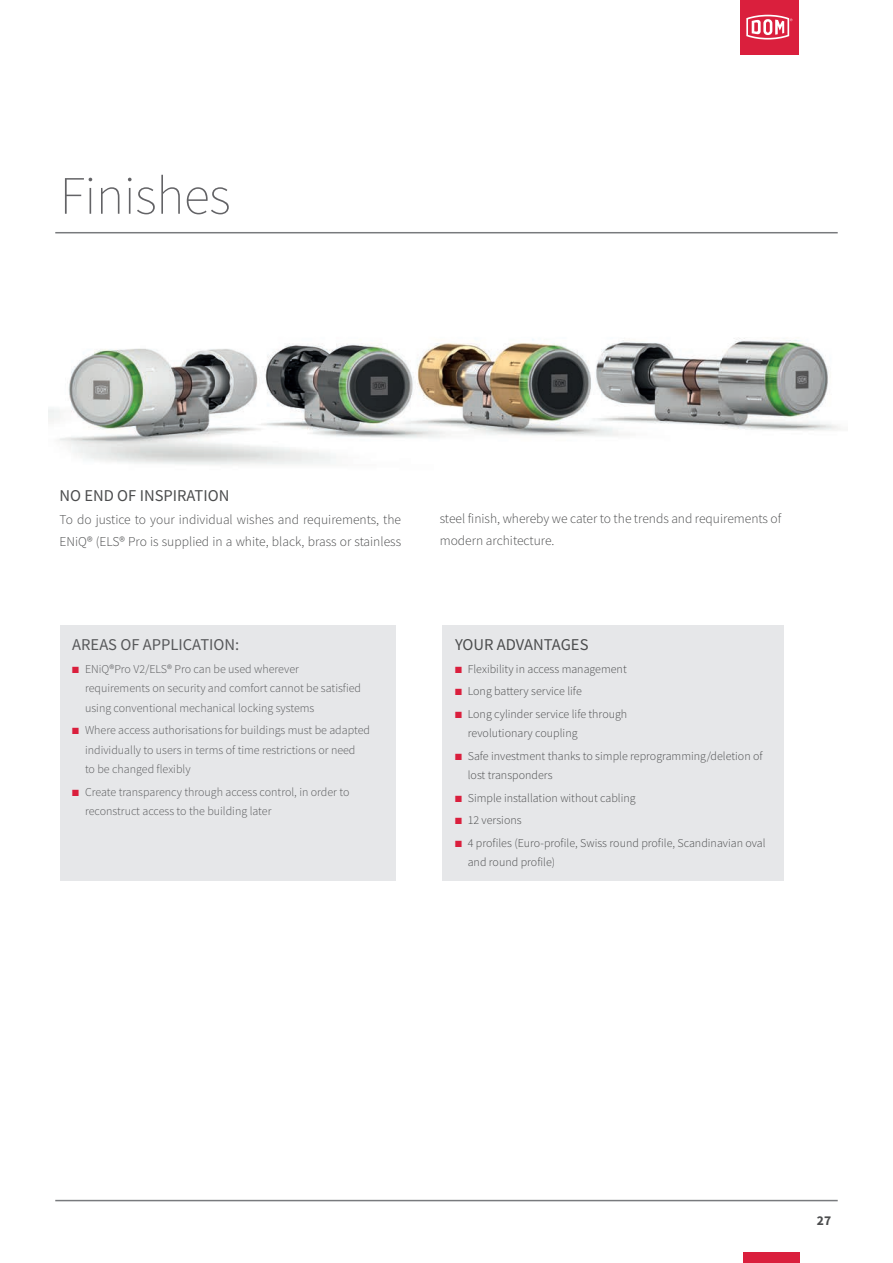
<style>
.page{position:relative;width:893px;height:1263px;background:#fff}
.page>*{position:absolute;margin:0;border:0;box-sizing:border-box;transform-origin:0 0}
.t1{font:200 54px "Source Sans Pro";letter-spacing:-.01em;color:#636366}
.t2{font:16.5px "Source Sans Pro";color:#4b4c4d}
.t3{font:16.5px "Source Sans Pro";color:#57585a}
.t4{font:300 13.5px/22.5px "Source Sans Pro";color:#4b4c4d}
.t5{font:700 13.5px "Source Sans Pro";color:#4b4c4d}
.t6{font:300 12px/19.5px "Source Sans Pro";color:#57585a}
.t7{font:300 12px/19.5px "Source Sans Pro";color:#4b4c4d}
.s1{color:#da1f3d}
</style>
<div class="page">
<div style="left:743px;top:1252px;width:56px;height:11px;background:#da1f3d"></div>
<div style="left:740px;top:0;width:59px;height:54px;background:#da1f3d"></div>
<svg style="left:746px;top:15px;width:46px;height:25px"></svg>
<hr style="left:55px;top:1200px;width:783px;height:1px;background:#787a7d">
<img style="left:48px;top:338px;width:793px;height:127px">
<hr style="left:55px;top:232px;width:783px;height:1px;background:#787a7d">
<div style="left:60px;top:625px;width:335px;height:255px;background:#e6e7e9"></div>
<div style="left:442px;top:625px;width:342px;height:255px;background:#e6e7e9"></div>
<h1 class="t1" style="left:60px;top:163px;width:173px">Finishes</h1>
<h2 class="t2" style="left:60px;top:485px;width:171px">NO END OF INSPIRATION</h2>
<p class="t4" style="left:60px;top:508px;width:343px">To do justice to your individual wishes and requirements, the<br>ENiQ® (ELS® Pro is supplied in a white, black, brass or stainless</p>
<p class="t4" style="left:440px;top:507px;width:343px">steel finish, whereby we cater to the trends and requirements of modern architecture.</p>
<h2 class="t3" style="left:72px;top:634px;width:168px">AREAS OF APPLICATION:</h2>
<p class="t6" style="left:85px;top:659px;width:278px;text-indent:-13px"><span class="s1">■</span> ENiQ®Pro V2/ELS® Pro can be used wherever requirements on security and comfort cannot be satisfied using conventional mechanical locking systems</p>
<p class="t6" style="left:85px;top:720px;width:286px;text-indent:-13px"><span class="s1">■</span> Where access authorisations for buildings must be adapted individually to users in terms of time restrictions or need<br>to be changed flexibly</p>
<p class="t6" style="left:85px;top:782px;width:266px;text-indent:-13px"><span class="s1">■</span> Create transparency through access control, in order to reconstruct access to the building later</p>
<h2 class="t2" style="left:455px;top:634px;width:135px">YOUR ADVANTAGES</h2>
<p class="t7" style="left:455px;top:659px;width:173px"><span class="s1">■</span> Flexibility in access management</p>
<p class="t7" style="left:455px;top:681px;width:128px"><span class="s1">■</span> Long battery service life</p>
<p class="t7" style="left:468px;top:704px;width:161px;text-indent:-13px"><span class="s1">■</span> Long cylinder service life through revolutionary coupling</p>
<p class="t7" style="left:468px;top:746px;width:296px;text-indent:-13px"><span class="s1">■</span> Safe investment thanks to simple reprogramming/deletion of lost transponders</p>
<p class="t7" style="left:455px;top:788px;width:182px"><span class="s1">■</span> Simple installation without cabling</p>
<p class="t7" style="left:455px;top:810px;width:68px"><span class="s1">■</span> 12 versions</p>
<p class="t7" style="left:468px;top:833px;width:299px;text-indent:-13px"><span class="s1">■</span> 4 profiles (Euro-profile, Swiss round profile, Scandinavian oval and round profile)</p>
<p class="t5" style="left:817px;top:1211px;width:16px">27</p>
</div>
